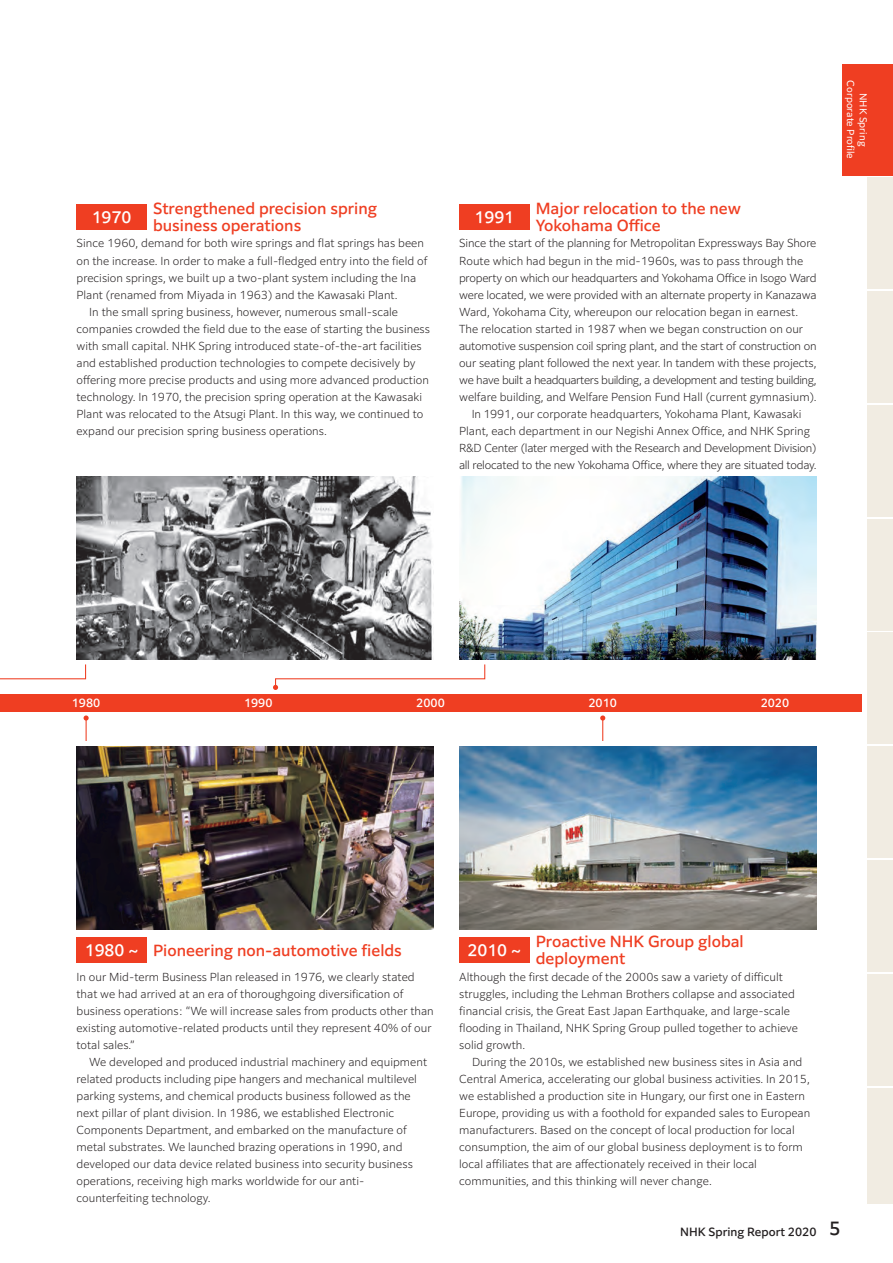
<style>
.page{position:relative;width:893px;height:1263px;background:#fff}
.page>*{position:absolute;margin:0;border:0;box-sizing:border-box;transform-origin:0 0}
.t1{font:500 14.85px "PUD Shin Go NT Pr 6 N";color:#fff}
.t2{font:500 14.4px/17px "PUD Shin Go NT Pr 6 N";color:#ef3e22}
.t3{font:300 10.65px/17px "PUD Shin Go NT Pr 6 N";color:#231f20}
.t4{font:300 10.65px "PUD Shin Go NT Pr 6 N";letter-spacing:-.025em;color:#231f20}
.t5{font:300 10.65px "PUD Shin Go NT Pr 6 N";letter-spacing:-.04em;color:#231f20}
.t6{font:300 10.65px "PUD Shin Go NT Pr 6 N";letter-spacing:-.02em;color:#231f20}
.t7{font:500 10.65px "PUD Shin Go NT Pr 6 N";color:#231f20}
.t8{font:500 10.65px "PUD Shin Go NT Pr 6 N";color:#fff}
.t9{font:9px/12.8px "PUD Shin Go NT Pr 6 N";color:#fff;text-align:center}
.s1{font-size:16.95px}
</style>
<div class="page">
<div style="left:867px;top:178px;width:26px;height:111px;background:#f1ece2"></div>
<div style="left:867px;top:291px;width:26px;height:112px;background:#f1ece2"></div>
<div style="left:867px;top:405px;width:26px;height:112px;background:#f1ece2"></div>
<div style="left:867px;top:519px;width:26px;height:111px;background:#f1ece2"></div>
<div style="left:867px;top:632px;width:26px;height:112px;background:#f1ece2"></div>
<div style="left:867px;top:746px;width:26px;height:112px;background:#f1ece2"></div>
<div style="left:867px;top:860px;width:26px;height:112px;background:#f1ece2"></div>
<div style="left:867px;top:974px;width:26px;height:111px;background:#f1ece2"></div>
<div style="left:867px;top:1087px;width:26px;height:116px;background:#f1ece2"></div>
<div style="left:842px;top:64px;width:51px;height:111px;background:#ef3e22"></div>
<img style="left:77px;top:476px;width:357px;height:183px">
<img style="left:77px;top:746px;width:357px;height:183px">
<img style="left:459px;top:476px;width:357px;height:183px">
<img style="left:459px;top:746px;width:357px;height:183px">
<div style="left:0;top:694px;width:861px;height:17px;background:#ef3e22"></div>
<div style="left:77px;top:204px;width:70px;height:26px;background:#ef3e22"></div>
<div style="left:77px;top:938px;width:70px;height:25px;background:#ef3e22"></div>
<div style="left:459px;top:938px;width:70px;height:25px;background:#ef3e22"></div>
<div style="left:459px;top:204px;width:70px;height:26px;background:#ef3e22"></div>
<svg style="left:273px;top:664px;width:213px;height:26px"></svg>
<svg style="left:84px;top:715px;width:5px;height:26px"></svg>
<svg style="left:600px;top:715px;width:5px;height:26px"></svg>
<svg style="left:0;top:664px;width:87px;height:16px"></svg>
<h1 class="t1" style="left:92px;top:209px;width:41px">1970</h1>
<h2 class="t2" style="left:153px;top:200px;width:226px">Strengthened precision spring business operations</h2>
<h2 class="t2" style="left:536px;top:200px;width:207px">Major relocation to the new<br>Yokohama Office</h2>
<h1 class="t1" style="left:474px;top:209px;width:41px">1991</h1>
<p class="t3" style="left:77px;top:235px;width:349px">Since 1960, demand for both wire springs and flat springs has been</p>
<p class="t3" style="left:77px;top:252px;width:352px">on the increase. In order to make a full-fledged entry into the field of</p>
<p class="t3" style="left:77px;top:269px;width:341px">precision springs, we built up a two-plant system including the Ina</p>
<p class="t3" style="left:77px;top:286px;width:323px">Plant (renamed from Miyada in 1963) and the Kawasaki Plant.</p>
<p class="t3" style="left:89px;top:303px;width:310px">In the small spring business, however, numerous small-scale</p>
<p class="t3" style="left:77px;top:320px;width:355px">companies crowded the field due to the ease of starting the business</p>
<p class="t3" style="left:77px;top:337px;width:347px">with small capital. NHK Spring introduced state-of-the-art facilities</p>
<p class="t3" style="left:77px;top:354px;width:340px">and established production technologies to compete decisively by</p>
<p class="t3" style="left:77px;top:371px;width:354px">offering more precise products and using more advanced production</p>
<p class="t3" style="left:77px;top:388px;width:347px">technology. In 1970, the precision spring operation at the Kawasaki</p>
<p class="t3" style="left:77px;top:405px;width:348px">Plant was relocated to the Atsugi Plant. In this way, we continued to</p>
<p class="t3" style="left:77px;top:422px;width:252px">expand our precision spring business operations.</p>
<p class="t3" style="left:459px;top:235px;width:359px">Since the start of the planning for Metropolitan Expressways Bay Shore</p>
<p class="t3" style="left:459px;top:252px;width:346px">Route which had begun in the mid-1960s, was to pass through the</p>
<p class="t4" style="left:459px;top:269px;width:359px">property on which our headquarters and Yokohama Office in Isogo Ward</p>
<p class="t6" style="left:459px;top:286px;width:359px">were located, we were provided with an alternate property in Kanazawa</p>
<p class="t3" style="left:459px;top:303px;width:340px">Ward, Yokohama City, whereupon our relocation began in earnest.</p>
<p class="t3" style="left:459px;top:320px;width:345px">The relocation started in 1987 when we began construction on our</p>
<p class="t4" style="left:459px;top:337px;width:359px">automotive suspension coil spring plant, and the start of construction on</p>
<p class="t3" style="left:459px;top:354px;width:359px">our seating plant followed the next year. In tandem with these projects,</p>
<p class="t5" style="left:459px;top:371px;width:359px">we have built a headquarters building, a development and testing building,</p>
<p class="t3" style="left:459px;top:388px;width:359px">welfare building, and Welfare Pension Fund Hall (current gymnasium).</p>
<p class="t3" style="left:472px;top:405px;width:331px">In 1991, our corporate headquarters, Yokohama Plant, Kawasaki</p>
<p class="t3" style="left:459px;top:422px;width:352px">Plant, each department in our Negishi Annex Office, and NHK Spring</p>
<p class="t4" style="left:459px;top:439px;width:359px">R&amp;D Center (later merged with the Research and Development Division)</p>
<p class="t4" style="left:459px;top:456px;width:359px">all relocated to the new Yokohama Office, where they are situated today.</p>
<p class="t9" style="left:869px;top:80px;width:80px;rotate:90deg">NHK Spring<br>Corporate Profile</p>
<p class="t8" style="left:72px;top:697px;width:30px">1980</p>
<p class="t8" style="left:244px;top:697px;width:30px">1990</p>
<p class="t8" style="left:416px;top:697px;width:30px">2000</p>
<p class="t8" style="left:588px;top:697px;width:30px">2010</p>
<p class="t8" style="left:761px;top:697px;width:30px">2020</p>
<h2 class="t2" style="left:153px;top:942px;width:250px">Pioneering non-automotive fields</h2>
<h1 class="t1" style="left:85px;top:942px;width:55px">1980 ~</h1>
<h1 class="t1" style="left:467px;top:942px;width:55px">2010 ~</h1>
<h2 class="t2" style="left:536px;top:934px;width:209px">Proactive NHK Group global deployment</h2>
<p class="t3" style="left:77px;top:969px;width:359px">In our Mid-term Business Plan released in 1976, we clearly stated that we had arrived at an era of thoroughgoing diversification of business operations: “We will increase sales from products other than existing automotive-related products until they represent 40% of our total sales.”</p>
<p class="t3" style="left:77px;top:1054px;width:352px;text-indent:13px">We developed and produced industrial machinery and equipment related products including pipe hangers and mechanical multilevel parking systems, and chemical products business followed as the next pillar of plant division. In 1986, we established Electronic Components Department, and embarked on the manufacture of metal substrates. We launched brazing operations in 1990, and developed our data device related business into security business operations, receiving high marks worldwide for our anti&shy;counterfeiting technology.</p>
<p class="t3" style="left:459px;top:969px;width:340px">Although the first decade of the 2000s saw a variety of difficult struggles, including the Lehman Brothers collapse and associated financial crisis, the Great East Japan Earthquake, and large-scale flooding in Thailand, NHK Spring Group pulled together to achieve solid growth.</p>
<p class="t3" style="left:459px;top:1054px;width:353px;text-indent:13px">During the 2010s, we established new business sites in Asia and Central America, accelerating our global business activities. In 2015, we established a production site in Hungary, our first one in Eastern Europe, providing us with a foothold for expanded sales to European manufacturers. Based on the concept of local production for local consumption, the aim of our global business deployment is to form local affiliates that are affectionately received in their local communities, and this thinking will never change.</p>
<p class="t7" style="left:680px;top:1226px;width:162px">NHK Spring Report 2020 <span class="s1">5</span></p>
</div>
